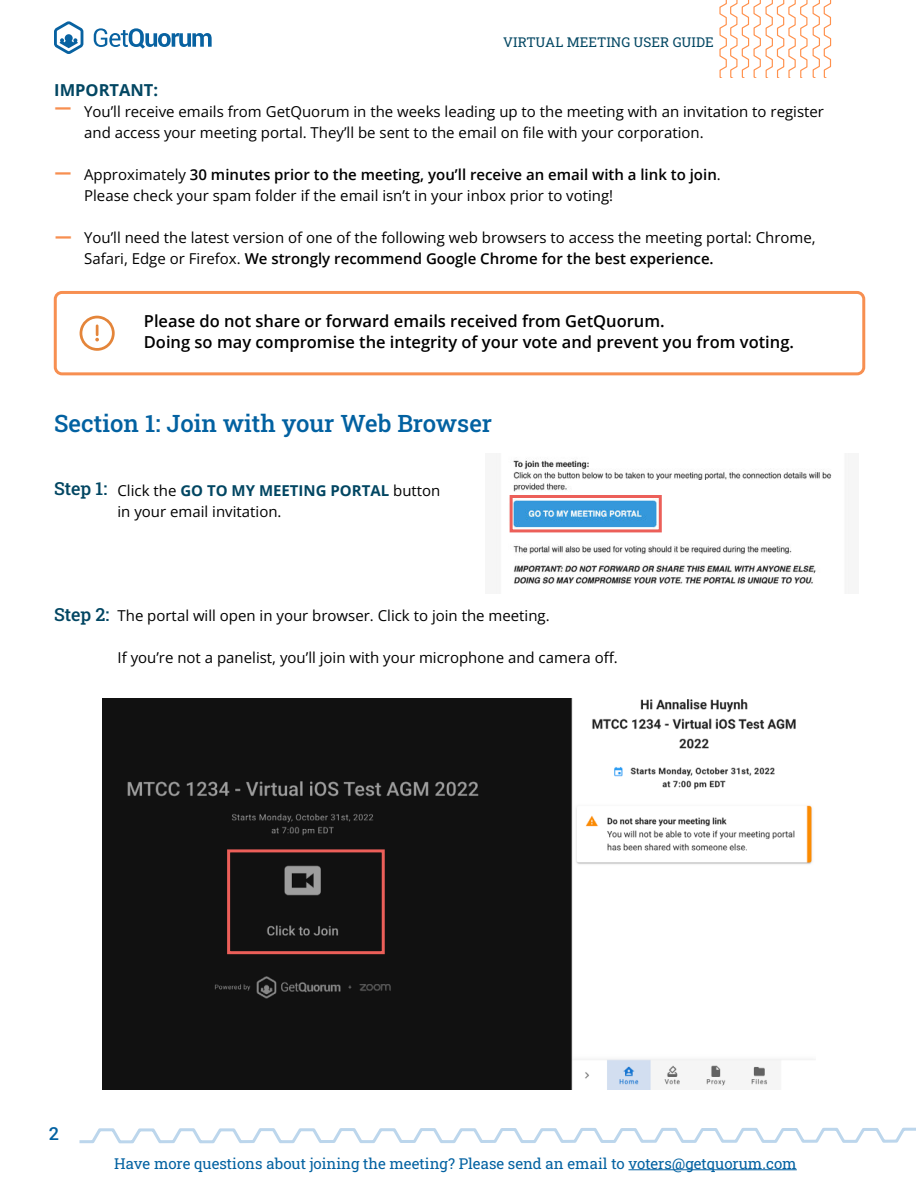
<style>
.page{position:relative;width:918px;height:1188px;background:#fff}
.page>*{position:absolute;margin:0;border:0;box-sizing:border-box;transform-origin:0 0}
.t1{font:500 24px "Roboto Slab";color:#0261a1}
.t2{font:500 18px "Roboto";color:#0261a1}
.t3{font:600 16.5px/21px "Open Sans";color:#000}
.t4{font:700 16.5px "Open Sans";color:#024662}
.t5{font:800 16.5px "Open Sans";color:#f78f51}
.t6{font:15px/21px "Open Sans";color:#000}
.t7{font:15px "Roboto Slab";color:#0261a1}
.t8{font:13.5px "Roboto Slab";color:#024662}
.s1{font-weight:600}
.s2{font-family:"Roboto Slab";font-weight:500;font-size:18px;color:#024662}
.s3{font-weight:700;color:#024662}
</style>
<div class="page">
<svg style="left:94px;top:28px;width:118px;height:21px"></svg>
<svg style="left:54px;top:21px;width:29px;height:33px"></svg>
<svg style="left:719px;top:0;width:112px;height:78px"></svg>
<svg style="left:79px;top:1127px;width:837px;height:17px"></svg>
<div style="left:54px;top:291px;width:811px;height:84px;border:3px solid #f78f51;border-radius:7px"></div>
<hr style="left:628px;top:1169px;width:169px;height:1px;background:#0261a1">
<svg style="left:80px;top:316px;width:35px;height:35px"></svg>
<img style="left:509px;top:458px;width:323px;height:126px">
<div style="left:510px;top:495px;width:152px;height:37px;border:3px solid #ec5f59"></div>
<img style="left:103px;top:699px;width:710px;height:391px">
<div style="left:227px;top:849px;width:158px;height:105px;border:3px solid #ec5f59"></div>
<p class="t8" style="left:503px;top:36px;width:212px">VIRTUAL MEETING USER GUIDE</p>
<p class="t4" style="left:54px;top:81px;width:106px">IMPORTANT:</p>
<p class="t5" style="left:55px;top:98px;width:18px">—</p>
<p class="t6" style="left:84px;top:100px;width:741px">You’ll receive emails from GetQuorum in the weeks leading up to the meeting with an invitation to register and access your meeting portal. They’ll be sent to the email on file with your corporation.</p>
<p class="t6" style="left:84px;top:165px;width:638px">Approximately <span class="s1">30 minutes prior to the meeting, you’ll receive an email with a link to join</span>.<br>Please check your spam folder if the email isn’t in your inbox prior to voting!</p>
<p class="t6" style="left:84px;top:226px;width:733px">You’ll need the latest version of one of the following web browsers to access the meeting portal: Chrome,<br>Safari, Edge or Firefox. <span class="s1">We strongly recommend Google Chrome for the best experience.</span></p>
<p class="t5" style="left:55px;top:163px;width:18px">—</p>
<p class="t5" style="left:55px;top:227px;width:18px">—</p>
<p class="t3" style="left:144px;top:312px;width:652px">Please do not share or forward emails received from GetQuorum.<br>Doing so may compromise the integrity of your vote and prevent you from voting.</p>
<h1 class="t1" style="left:54px;top:414px;width:440px">Section 1: Join with your Web Browser</h1>
<p class="t6" style="left:118px;top:481px;width:324px;text-indent:-64px"><span class="s2">Step 1:</span> Click the <span class="s3">GO TO MY MEETING PORTAL</span> button in your email invitation.</p>
<p class="t6" style="left:54px;top:605px;width:497px"><span class="s2">Step 2:</span> The portal will open in your browser. Click to join the meeting.</p>
<p class="t6" style="left:118px;top:647px;width:502px">If you’re not a panelist, you’ll join with your microphone and camera off.</p>
<p class="t2" style="left:49px;top:1124px;width:12px">2</p>
<p class="t7" style="left:114px;top:1157px;width:684px">Have more questions about joining the meeting? Please send an email to voters@getquorum.com</p>
</div>
